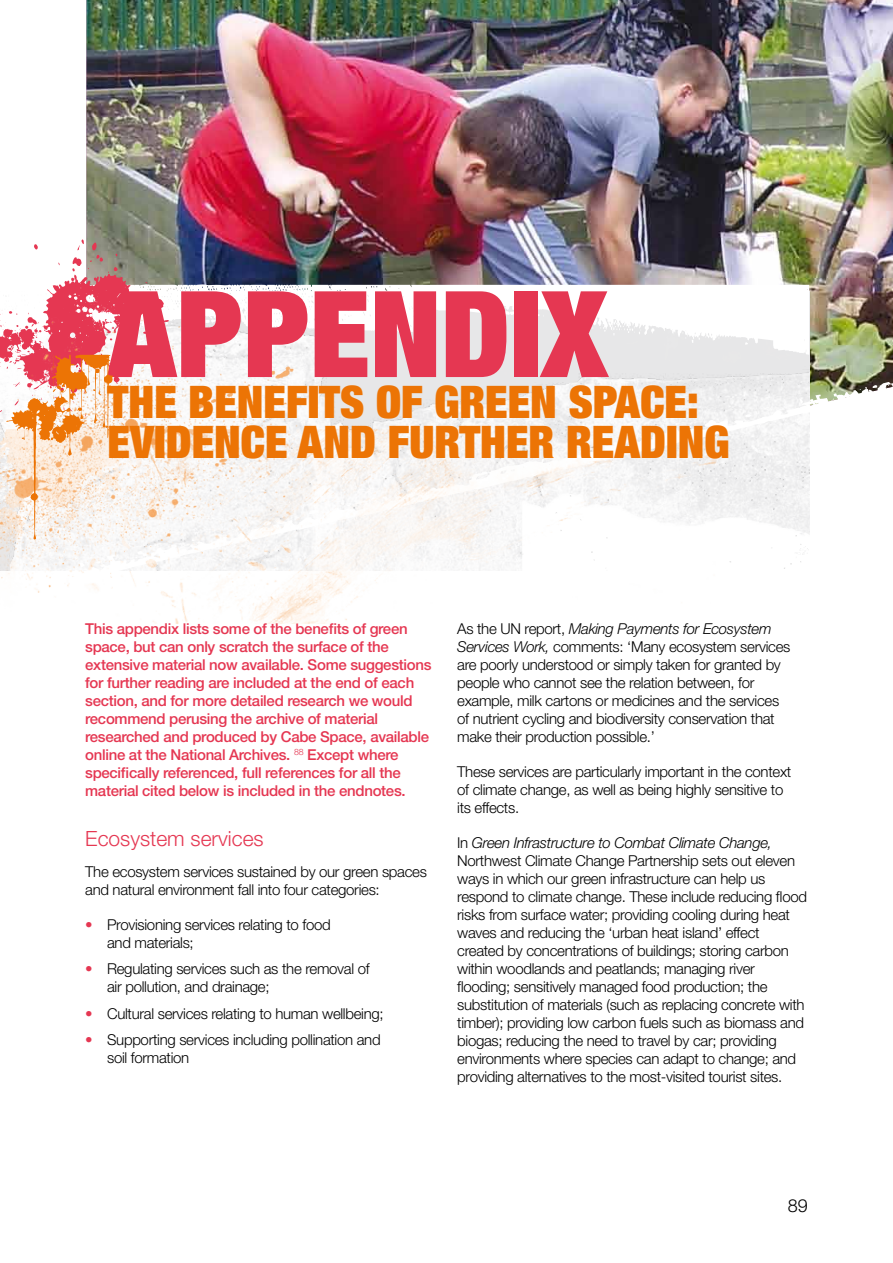
<style>
.page{position:relative;width:893px;height:1263px;background:#fff}
.page>*{position:absolute;margin:0;border:0;box-sizing:border-box;transform-origin:0 0}
.t1{font:900 condensed 120px "Helvetica Neue LT Std";color:#e53752}
.t2{font:900 condensed 45px/40.5px "Helvetica Neue LT Std";color:#ec7405}
.t3{font:300 21px "Helvetica Neue LT Std";color:#e53752}
.t4{font:300 18px "Helvetica Neue LT Std";color:#000}
.t5{font:300 15px/18px "Helvetica Neue LT Std";letter-spacing:-.02em;color:#000}
.t6{font:500 15px/18px "Helvetica Neue LT Std";letter-spacing:-.02em;color:#e53752}
.s1{color:#e53752}
.s2{font-style:italic}
</style>
<div class="page">
<img style="left:86px;top:0;width:807px;height:111px">
<img style="left:86px;top:111px;width:807px;height:458px">
<img style="left:800px;top:122px;width:93px;height:301px">
<svg style="left:780px;top:284px;width:29px;height:71px"></svg>
<img style="left:0;top:243px;width:780px;height:381px">
<svg style="left:0;top:239px;width:169px;height:301px"></svg>
<h1 class="t1" style="left:108px;top:257px;width:502px">APPENDIX</h1>
<h2 class="t2" style="left:108px;top:380px;width:623px">THE BENEFITS OF GREEN SPACE:<br>EVIDENCE AND FURTHER READING</h2>
<p class="t6" style="left:85px;top:620px;width:348px">This appendix lists some of the benefits of green space, but can only scratch the surface of the extensive material now available. Some suggestions for further reading are included at the end of each section, and for more detailed research we would recommend perusing the archive of material researched and produced by Cabe Space, available online at the National Archives. <sup>88</sup> Except where specifically referenced, full references for all the material cited below is included in the endnotes.</p>
<h3 class="t3" style="left:85px;top:826px;width:180px">Ecosystem services</h3>
<p class="t5" style="left:85px;top:862px;width:343px">The ecosystem services sustained by our green spaces and natural environment fall into four categories:</p>
<p class="t5" style="left:107px;top:915px;width:225px;text-indent:-22px"><span class="s1">•</span> Provisioning services relating to food and materials;</p>
<p class="t5" style="left:107px;top:959px;width:264px;text-indent:-22px"><span class="s1">•</span> Regulating services such as the removal of air pollution, and drainage;</p>
<p class="t5" style="left:85px;top:1004px;width:300px"><span class="s1">•</span> Cultural services relating to human wellbeing;</p>
<p class="t5" style="left:107px;top:1030px;width:275px;text-indent:-22px"><span class="s1">•</span> Supporting services including pollination and soil formation</p>
<p class="t5" style="left:457px;top:620px;width:335px">As the UN report, <span class="s2">Making Payments for Ecosystem Services Work,</span> comments: ‘Many ecosystem services are poorly understood or simply taken for granted by people who cannot see the relation between, for example, milk cartons or medicines and the services of nutrient cycling and biodiversity conservation that make their production possible.’</p>
<p class="t5" style="left:457px;top:763px;width:336px">These services are particularly important in the context of climate change, as well as being highly sensitive to its effects.</p>
<p class="t5" style="left:457px;top:834px;width:351px">In <span class="s2">Green Infrastructure to Combat Climate Change, </span>Northwest Climate Change Partnership sets out eleven ways in which our green infrastructure can help us respond to climate change. These include reducing flood risks from surface water; providing cooling during heat waves and reducing the ‘urban heat island’ effect created by concentrations of buildings; storing carbon within woodlands and peatlands; managing river flooding; sensitively managed food production; the substitution of materials (such as replacing concrete with timber); providing low carbon fuels such as biomass and biogas; reducing the need to travel by car; providing environments where species can adapt to change; and providing alternatives to the most-visited tourist sites.</p>
<p class="t4" style="left:788px;top:1195px;width:22px">89</p>
</div>
